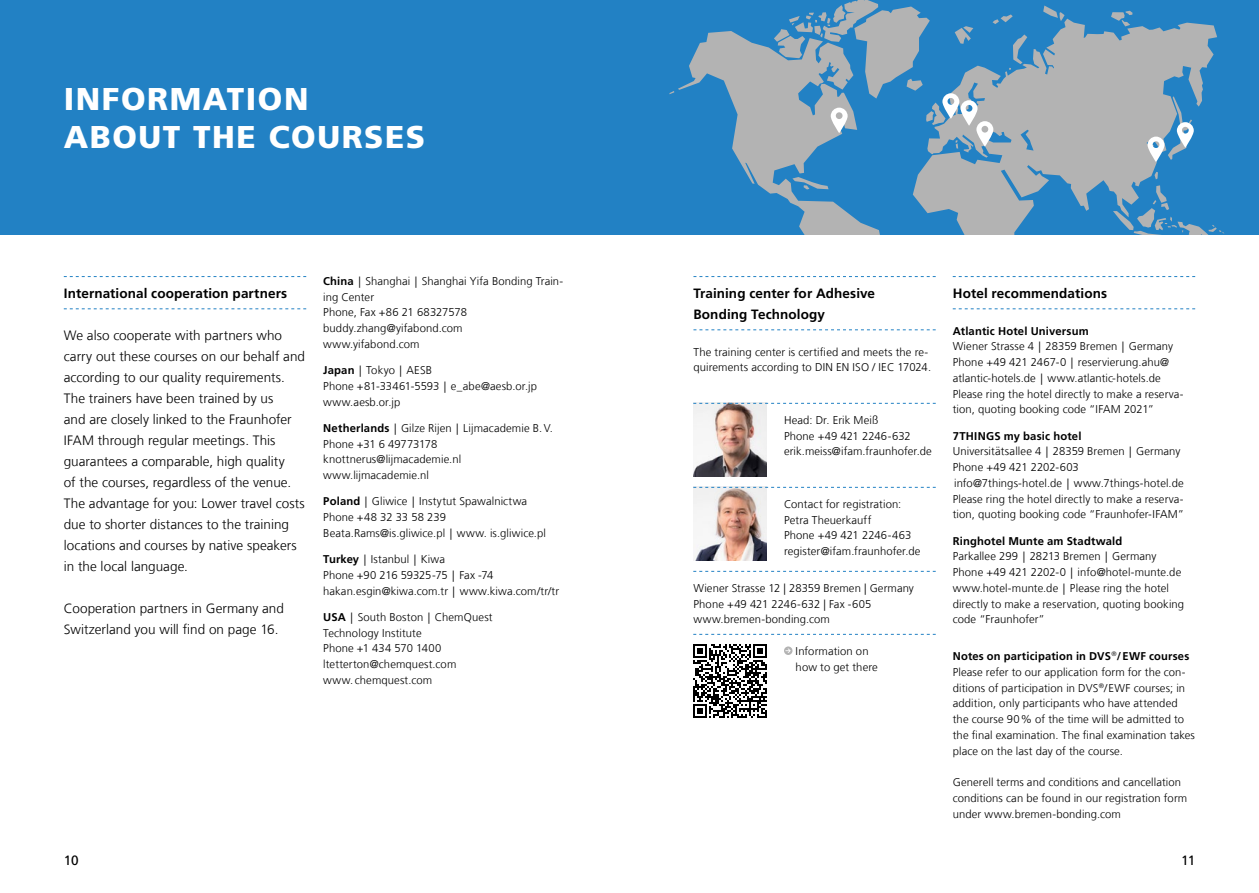
<style>
.page{position:relative;width:1259px;height:893px;background:#fff}
.page>*{position:absolute;margin:0;border:0;box-sizing:border-box;transform-origin:0 0}
.t1{font:900 31.5px/37.8px "Frutiger LT Com";letter-spacing:.05em;color:#fff}
.t2{font:300 13.5px/21px "Frutiger LT Com";color:#000}
.t3{font:700 13.5px/21px "Frutiger LT Com";letter-spacing:.01em;color:#000}
.t4{font:13.5px "Frutiger LT Com";color:#000}
.t5{font:300 11.25px/15.8px "Frutiger LT Com";letter-spacing:.01em;color:#000}
.t6{font:700 11.25px "Frutiger LT Com";letter-spacing:.015em;color:#000}
.s1{font-weight:700}
</style>
<div class="page">
<img style="left:693px;top:488px;width:74px;height:72px">
<img style="left:693px;top:404px;width:74px;height:72px">
<div style="left:0;top:0;width:629px;height:235px;background:#2281c4"></div>
<svg style="left:64px;top:276px;width:242px;height:1px"></svg>
<svg style="left:64px;top:308px;width:242px;height:1px"></svg>
<svg style="left:952px;top:276px;width:243px;height:1px"></svg>
<svg style="left:952px;top:308px;width:243px;height:1px"></svg>
<svg style="left:693px;top:276px;width:242px;height:1px"></svg>
<svg style="left:693px;top:329px;width:242px;height:1px"></svg>
<svg style="left:784px;top:646px;width:8px;height:9px"></svg>
<svg style="left:785px;top:649px;width:6px;height:4px"></svg>
<svg style="left:693px;top:487px;width:242px;height:1px"></svg>
<svg style="left:693px;top:403px;width:242px;height:1px"></svg>
<svg style="left:693px;top:571px;width:242px;height:1px"></svg>
<svg style="left:693px;top:634px;width:242px;height:1px"></svg>
<div style="left:629px;top:0;width:630px;height:235px;background:#2281c4"></div>
<svg style="left:669px;top:0;width:556px;height:235px"></svg>
<svg style="left:830px;top:108px;width:17px;height:25px"></svg>
<svg style="left:942px;top:93px;width:51px;height:54px;background:#b0bfc9"></svg>
<svg style="left:1147px;top:137px;width:17px;height:25px"></svg>
<svg style="left:1176px;top:122px;width:17px;height:26px"></svg>
<svg style="left:693px;top:644px;width:73px;height:74px"></svg>
<h1 class="t1" style="left:64px;top:80px;width:363px">INFORMATION<br>ABOUT THE COURSES</h1>
<p class="t3" style="left:64px;top:283px;width:225px">International cooperation partners</p>
<p class="t2" style="left:64px;top:325px;width:243px">We also cooperate with partners who carry out these courses on our behalf and according to our quality requirements.<br>The trainers have been trained by us<br>and are closely linked to the Fraunhofer IFAM through regular meetings. This guarantees a comparable, high quality<br>of the courses, regardless of the venue.<br>The advantage for you: Lower travel costs due to shorter distances to the training locations and courses by native speakers in the local language.</p>
<p class="t2" style="left:64px;top:598px;width:222px">Cooperation partners in Germany and<br>Switzerland you will find on page 16.</p>
<p class="t5" style="left:323px;top:273px;width:241px"><span class="s1">China</span> | Shanghai | Shanghai Yifa Bonding Train&shy;ing Center<br>Phone, Fax +86 21 68327578 buddy.zhang@yifabond.com<br>www.yifabond.com</p>
<p class="t5" style="left:323px;top:362px;width:215px"><span class="s1">Japan</span> | Tokyo | AESB<br>Phone +81-33461-5593 | e_abe@aesb.or.jp www.aesb.or.jp</p>
<p class="t5" style="left:323px;top:420px;width:231px"><span class="s1">Netherlands</span> | Gilze Rijen | Lijmacademie B.V.<br>Phone +31 6 49773178 knottnerus@lijmacademie.nl www.lijmacademie.nl</p>
<p class="t5" style="left:323px;top:493px;width:224px"><span class="s1">Poland</span> | Gliwice | Instytut Spawalnictwa<br>Phone +48 32 33 58 239<br>Beata.Rams@is.gliwice.pl | www. is.gliwice.pl</p>
<p class="t5" style="left:323px;top:551px;width:237px"><span class="s1">Turkey</span> | Istanbul | Kiwa<br>Phone +90 216 59325-75 | Fax -74 hakan.esgin@kiwa.com.tr | www.kiwa.com/tr/tr</p>
<p class="t5" style="left:323px;top:609px;width:171px"><span class="s1">USA</span> | South Boston | ChemQuest<br>Technology Institute<br>Phone +1 434 570 1400 ltetterton@chemquest.com<br>www. chemquest.com</p>
<p class="t3" style="left:693px;top:283px;width:183px">Training center for Adhesive<br>Bonding Technology</p>
<p class="t5" style="left:693px;top:344px;width:239px">The training center is certified and meets the re&shy;quirements according to DIN EN ISO / IEC 17024.</p>
<p class="t5" style="left:784px;top:412px;width:149px">Head: Dr. Erik Meiß<br>Phone +49 421 2246-632 erik.meiss@ifam.fraunhofer.de</p>
<p class="t5" style="left:784px;top:496px;width:138px">Contact for registration:<br>Petra Theuerkauff<br>Phone +49 421 2246-463 register@ifam.fraunhofer.de</p>
<p class="t5" style="left:693px;top:580px;width:222px">Wiener Strasse 12 | 28359 Bremen | Germany<br>Phone +49 421 2246-632 | Fax -605 www.bremen-bonding.com</p>
<p class="t5" style="left:795px;top:643px;width:84px">Information on how to get there</p>
<p class="t3" style="left:952px;top:283px;width:156px">Hotel recommendations</p>
<p class="t6" style="left:952px;top:324px;width:137px">Atlantic Hotel Universum</p>
<p class="t5" style="left:952px;top:339px;width:232px">Wiener Strasse 4 | 28359 Bremen | Germany Phone +49 421 2467-0 | reservierung.ahu@ atlantic-hotels.de | www.atlantic-hotels.de Please ring the hotel directly to make a reserva&shy;tion, quoting booking code “IFAM 2021”</p>
<p class="t6" style="left:952px;top:429px;width:130px">7THINGS my basic hotel</p>
<p class="t5" style="left:952px;top:444px;width:233px">Universitätsallee 4 | 28359 Bremen | Germany Phone +49 421 2202-603 info@7things-hotel.de | www.7things-hotel.de Please ring the hotel directly to make a reserva&shy;tion, quoting booking code “Fraunhofer-IFAM”</p>
<p class="t6" style="left:952px;top:534px;width:171px">Ringhotel Munte am Stadtwald</p>
<p class="t5" style="left:952px;top:549px;width:233px">Parkallee 299 | 28213 Bremen | Germany Phone +49 421 2202-0 | info@hotel-munte.de www.hotel-munte.de | Please ring the hotel directly to make a reservation, quoting booking code “Fraunhofer”</p>
<p class="t5" style="left:952px;top:648px;width:244px"><span class="s1">Notes on participation in DVS</span><sup>®</sup><span class="s1">/EWF courses </span>Please refer to our application form for the con&shy;ditions of participation in DVS<sup>®</sup>/ EWF courses; in addition, only participants who have attended the course 90% of the time will be admitted to the final examination. The final examination takes place on the last day of the course.</p>
<p class="t5" style="left:952px;top:774px;width:236px">Generell terms and conditions and cancellation conditions can be found in our registration form under www.bremen-bonding.com</p>
<p class="t4" style="left:64px;top:852px;width:16px">10</p>
<p class="t4" style="left:1181px;top:852px;width:15px">11</p>
</div>
